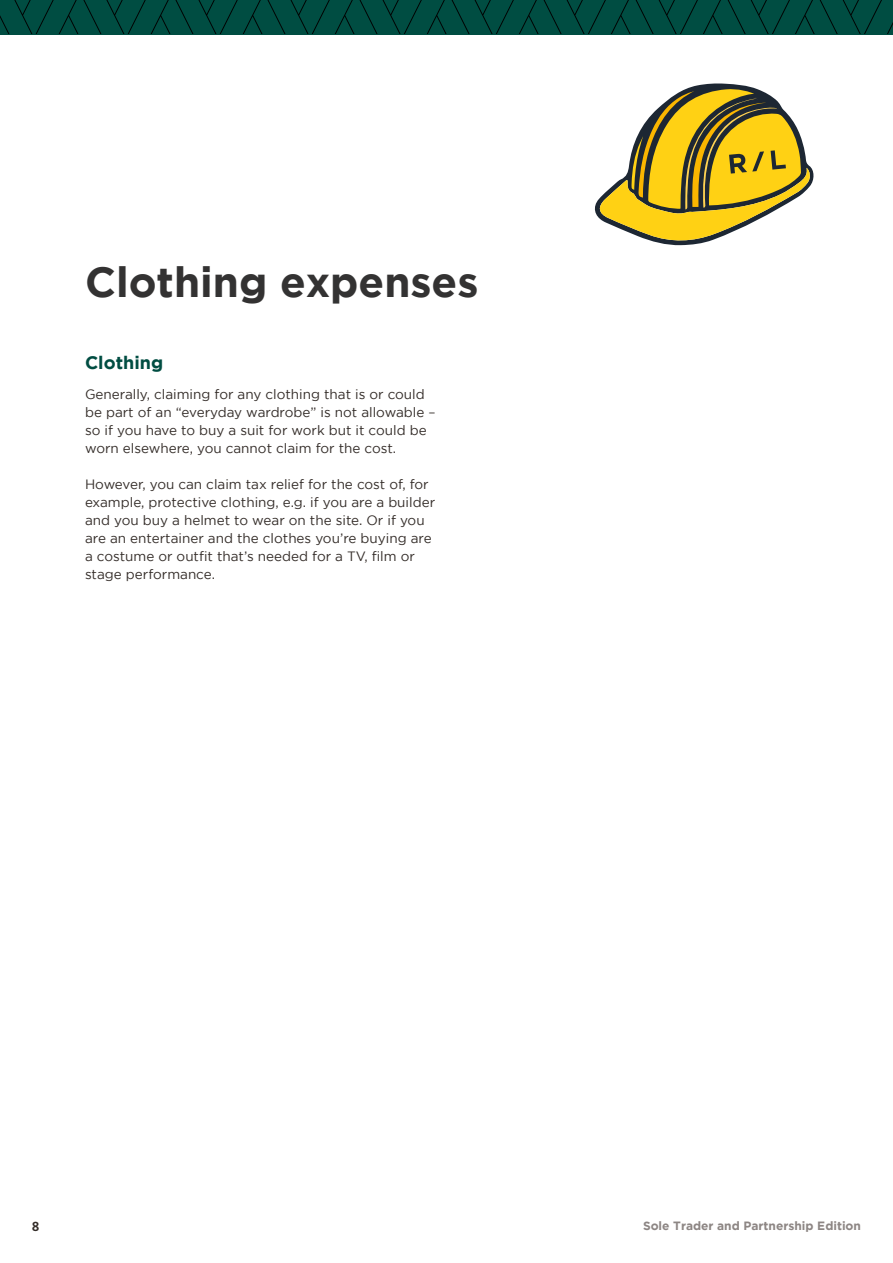
<style>
.page{position:relative;width:893px;height:1263px;background:#fff}
.page>*{position:absolute;margin:0;border:0;box-sizing:border-box;transform-origin:0 0}
.t1{font:700 42px "Gotham";color:#333232}
.t2{font:700 18px "Gotham";color:#004d42}
.t3{font:13.5px/18px "Gotham";color:#332c28}
.t4{font:700 13.5px "Brandon Grotesque";color:#332c28}
.t5{font:700 12px "Gotham";color:#8d8684}
</style>
<div class="page">
<svg style="left:0;top:0;width:893px;height:34px;background:#00483e"></svg>
<svg style="left:594px;top:83px;width:220px;height:162px"></svg>
<h1 class="t1" style="left:85px;top:258px;width:395px">Clothing expenses</h1>
<h2 class="t2" style="left:85px;top:352px;width:80px">Clothing</h2>
<p class="t3" style="left:85px;top:385px;width:352px">Generally, claiming for any clothing that is or could be part of an “everyday wardrobe” is not allowable – so if you have to buy a suit for work but it could be worn elsewhere, you cannot claim for the cost.</p>
<p class="t3" style="left:85px;top:475px;width:352px">However, you can claim tax relief for the cost of, for example, protective clothing, e.g. if you are a builder and you buy a helmet to wear on the site. Or if you are an entertainer and the clothes you’re buying are a costume or outfit that’s needed for a TV, film or stage performance.</p>
<p class="t4" style="left:32px;top:1217px;width:9px">8</p>
<p class="t5" style="left:643px;top:1219px;width:220px">Sole Trader and Partnership Edition</p>
</div>
